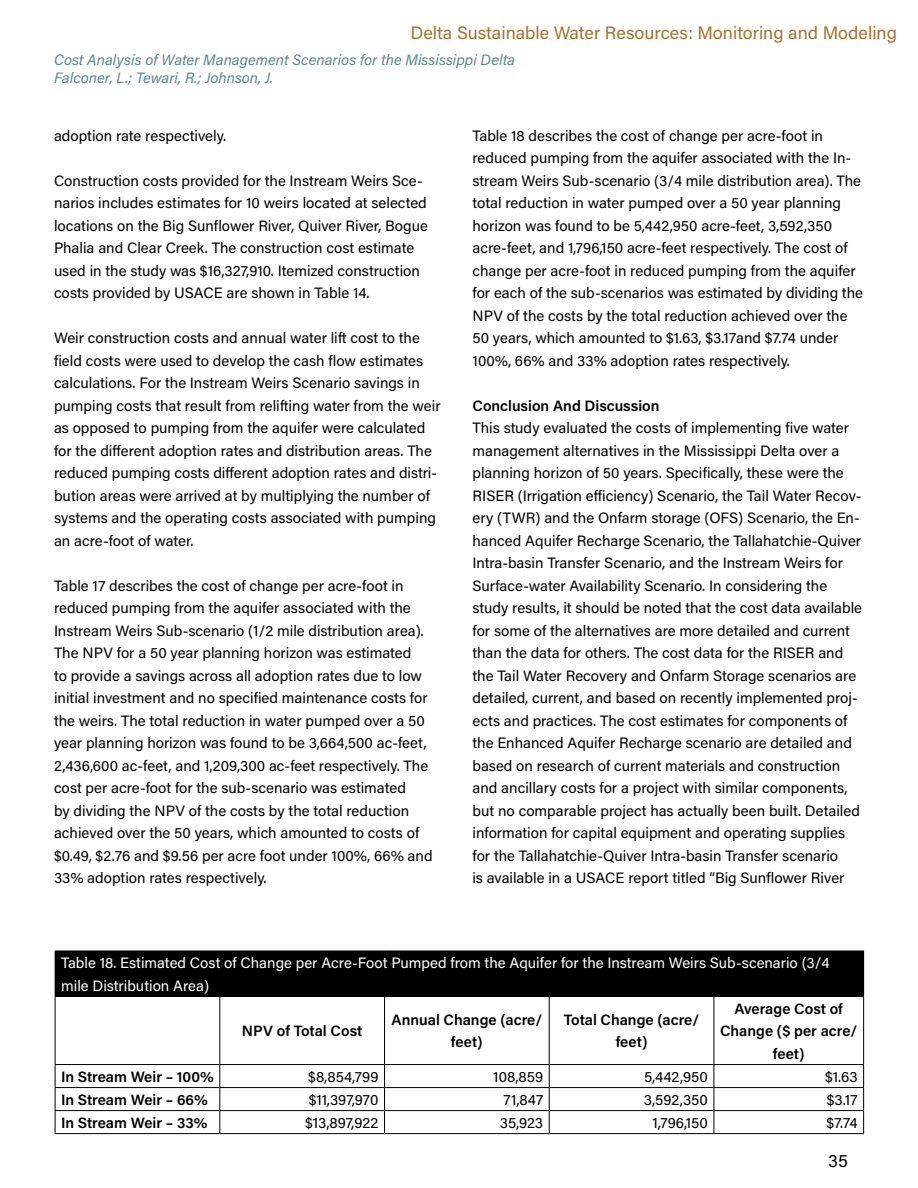
<style>
.page{position:relative;width:918px;height:1188px;background:#fff}
.page>*{position:absolute;margin:0;border:0;box-sizing:border-box;transform-origin:0 0}
.t1{font:18px "Acumin Pro";color:#a67233}
.t2{font:18px "Acumin Pro";color:#000}
.t3{font:15px/22.5px "Acumin Pro";color:#000}
.t4{font:600 15px/22.5px "Acumin Pro";color:#000;text-align:center}
.t5{font:15px/22.5px "Acumin Pro";color:#fff}
.t6{font:italic 15px/18px "Acumin Pro";color:#5a878c}
</style>
<div class="page">
<div style="left:55px;top:951px;width:809px;height:46px;background:#000"></div>
<hr style="left:55px;top:997px;width:1px;height:67px;background:#000">
<hr style="left:219px;top:997px;width:1px;height:67px;background:#000">
<hr style="left:384px;top:997px;width:1px;height:67px;background:#000">
<hr style="left:549px;top:997px;width:1px;height:67px;background:#000">
<hr style="left:714px;top:997px;width:1px;height:67px;background:#000">
<hr style="left:863px;top:997px;width:1px;height:67px;background:#000">
<hr style="left:55px;top:1064px;width:165px;height:1px;background:#000">
<hr style="left:220px;top:1064px;width:165px;height:1px;background:#000">
<hr style="left:385px;top:1064px;width:164px;height:1px;background:#000">
<hr style="left:549px;top:1064px;width:165px;height:1px;background:#000">
<hr style="left:714px;top:1064px;width:150px;height:1px;background:#000">
<hr style="left:55px;top:1087px;width:165px;height:1px;background:#000">
<hr style="left:220px;top:1087px;width:165px;height:1px;background:#000">
<hr style="left:385px;top:1087px;width:164px;height:1px;background:#000">
<hr style="left:549px;top:1087px;width:165px;height:1px;background:#000">
<hr style="left:714px;top:1087px;width:150px;height:1px;background:#000">
<hr style="left:55px;top:1110px;width:165px;height:1px;background:#000">
<svg style="left:55px;top:1065px;width:1px;height:68px"></svg>
<hr style="left:220px;top:1110px;width:165px;height:1px;background:#000">
<svg style="left:219px;top:1065px;width:1px;height:68px"></svg>
<hr style="left:385px;top:1110px;width:164px;height:1px;background:#000">
<svg style="left:384px;top:1065px;width:1px;height:68px"></svg>
<hr style="left:549px;top:1110px;width:165px;height:1px;background:#000">
<svg style="left:549px;top:1065px;width:1px;height:68px"></svg>
<hr style="left:714px;top:1110px;width:150px;height:1px;background:#000">
<svg style="left:714px;top:1065px;width:1px;height:68px"></svg>
<svg style="left:863px;top:1065px;width:1px;height:68px"></svg>
<hr style="left:55px;top:1133px;width:165px;height:1px;background:#000">
<hr style="left:220px;top:1133px;width:165px;height:1px;background:#000">
<hr style="left:385px;top:1133px;width:164px;height:1px;background:#000">
<hr style="left:549px;top:1133px;width:165px;height:1px;background:#000">
<hr style="left:714px;top:1133px;width:150px;height:1px;background:#000">
<p class="t1" style="left:410px;top:20px;width:488px">Delta Sustainable Water Resources: Monitoring and Modeling</p>
<p class="t6" style="left:54px;top:50px;width:463px">Cost Analysis of Water Management Scenarios for the Mississippi Delta<br>Falconer, L.; Tewari, R.; Johnson, J.</p>
<p class="t3" style="left:54px;top:124px;width:174px">adoption rate respectively.</p>
<p class="t3" style="left:54px;top:169px;width:376px">Construction costs provided for the Instream Weirs Sce&shy;narios includes estimates for 10 weirs located at selected locations on the Big Sunflower River, Quiver River, Bogue Phalia and Clear Creek. The construction cost estimate used in the study was $16,327,910. Itemized construction costs provided by USACE are shown in Table 14.</p>
<p class="t3" style="left:54px;top:326px;width:388px">Weir construction costs and annual water lift cost to the field costs were used to develop the cash flow estimates calculations. For the Instream Weirs Scenario savings in pumping costs that result from relifting water from the weir as opposed to pumping from the aquifer were calculated for the different adoption rates and distribution areas. The reduced pumping costs different adoption rates and distri&shy;bution areas were arrived at by multiplying the number of systems and the operating costs associated with pumping an acre-foot of water.</p>
<p class="t3" style="left:54px;top:574px;width:380px">Table 17 describes the cost of change per acre-foot in reduced pumping from the aquifer associated with the Instream Weirs Sub-scenario (1/2 mile distribution area).<br>The NPV for a 50 year planning horizon was estimated<br>to provide a savings across all adoption rates due to low initial investment and no specified maintenance costs for the weirs. The total reduction in water pumped over a 50 year planning horizon was found to be 3,664,500 ac-feet, 2,436,600 ac-feet, and 1,209,300 ac-feet respectively. The cost per acre-foot for the sub-scenario was estimated<br>by dividing the NPV of the costs by the total reduction achieved over the 50 years, which amounted to costs of $0.49, $2.76 and $9.56 per acre foot under 100%, 66% and 33% adoption rates respectively.</p>
<p class="t3" style="left:472px;top:124px;width:392px">Table 18 describes the cost of change per acre-foot in reduced pumping from the aquifer associated with the In&shy;stream Weirs Sub-scenario (3/4 mile distribution area). The total reduction in water pumped over a 50 year planning horizon was found to be 5,442,950 acre-feet, 3,592,350 acre-feet, and 1,796,150 acre-feet respectively. The cost of change per acre-foot in reduced pumping from the aquifer for each of the sub-scenarios was estimated by dividing the NPV of the costs by the total reduction achieved over the 50 years, which amounted to $1.63, $3.17and $7.74 under 100%, 66% and 33% adoption rates respectively.</p>
<p class="t4" style="left:472px;top:393px;width:189px">Conclusion And Discussion</p>
<p class="t3" style="left:472px;top:416px;width:391px">This study evaluated the costs of implementing five water management alternatives in the Mississippi Delta over a planning horizon of 50 years. Specifically, these were the RISER (Irrigation efficiency) Scenario, the Tail Water Recov&shy;ery (TWR) and the Onfarm storage (OFS) Scenario, the En&shy;hanced Aquifer Recharge Scenario, the Tallahatchie-Quiver Intra-basin Transfer Scenario, and the Instream Weirs for Surface-water Availability Scenario. In considering the study results, it should be noted that the cost data available for some of the alternatives are more detailed and current than the data for others. The cost data for the RISER and the Tail Water Recovery and Onfarm Storage scenarios are detailed, current, and based on recently implemented proj&shy;ects and practices. The cost estimates for components of the Enhanced Aquifer Recharge scenario are detailed and based on research of current materials and construction and ancillary costs for a project with similar components, but no comparable project has actually been built. Detailed information for capital equipment and operating supplies for the Tallahatchie-Quiver Intra-basin Transfer scenario<br>is available in a USACE report titled “Big Sunflower River</p>
<p class="t5" style="left:61px;top:951px;width:770px">Table 18. Estimated Cost of Change per Acre-Foot Pumped from the Aquifer for the Instream Weirs Sub-scenario (3/4 mile Distribution Area)</p>
<p class="t4" style="left:242px;top:1019px;width:122px">NPV of Total Cost</p>
<p class="t4" style="left:391px;top:1008px;width:152px">Annual Change (acre/ feet)</p>
<p class="t4" style="left:564px;top:1008px;width:137px">Total Change (acre/ feet)</p>
<p class="t4" style="left:720px;top:996px;width:139px">Average Cost of<br>Change ($ per acre/ feet)</p>
<p class="t4" style="left:61px;top:1064px;width:154px">In Stream Weir – 100%</p>
<p class="t3" style="left:308px;top:1064px;width:72px">$8,854,799</p>
<p class="t3" style="left:493px;top:1064px;width:51px">108,859</p>
<p class="t3" style="left:644px;top:1064px;width:65px">5,442,950</p>
<p class="t3" style="left:825px;top:1064px;width:34px">$1.63</p>
<p class="t4" style="left:61px;top:1087px;width:148px">In Stream Weir – 66%</p>
<p class="t3" style="left:309px;top:1087px;width:71px">$11,397,970</p>
<p class="t3" style="left:504px;top:1087px;width:41px">71,847</p>
<p class="t3" style="left:644px;top:1087px;width:65px">3,592,350</p>
<p class="t3" style="left:827px;top:1087px;width:32px">$3.17</p>
<p class="t4" style="left:61px;top:1110px;width:148px">In Stream Weir – 33%</p>
<p class="t3" style="left:305px;top:1111px;width:75px">$13,897,922</p>
<p class="t3" style="left:500px;top:1111px;width:45px">35,923</p>
<p class="t3" style="left:653px;top:1111px;width:57px">1,796,150</p>
<p class="t3" style="left:827px;top:1111px;width:32px">$7.74</p>
<p class="t2" style="left:828px;top:1148px;width:21px">35</p>
</div>
